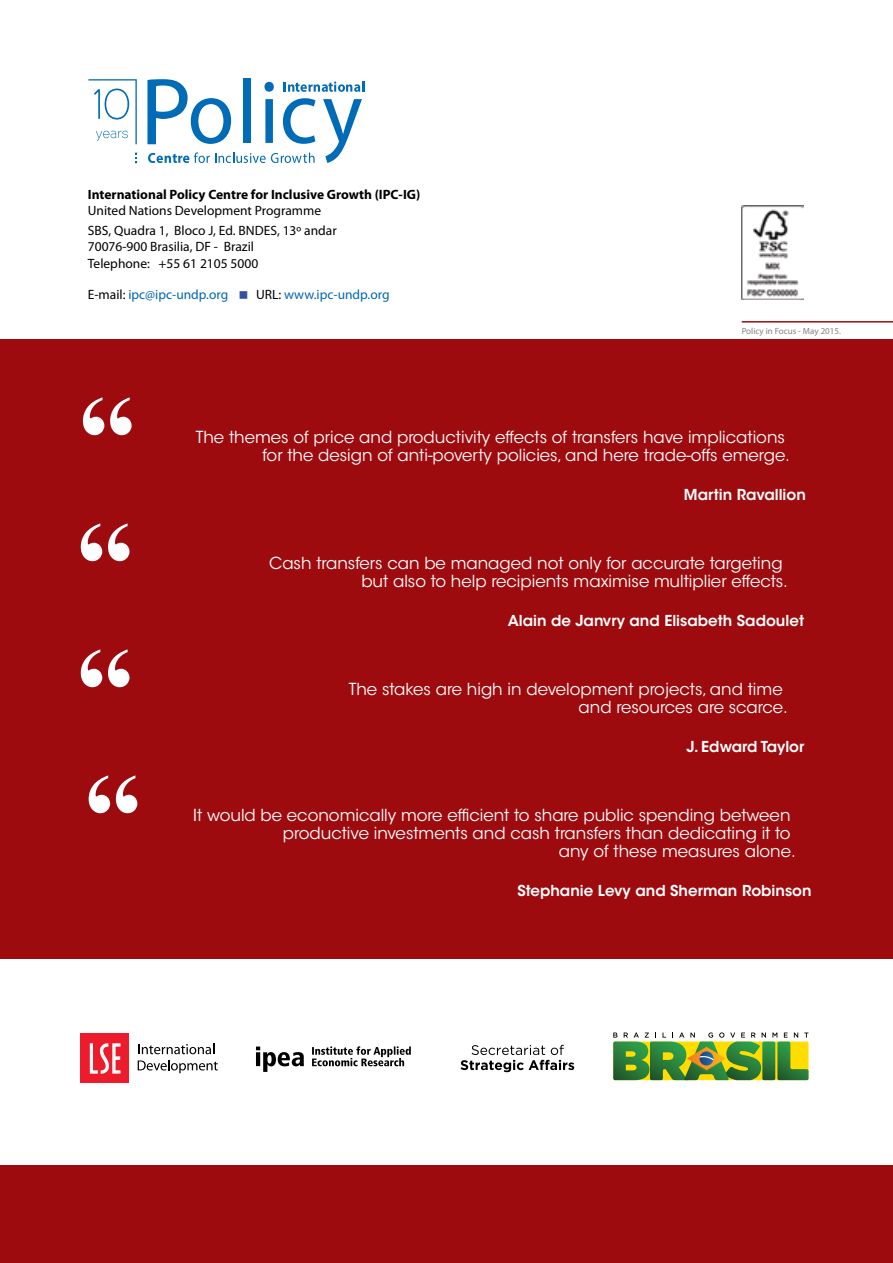
<style>
.page{position:relative;width:893px;height:1263px;background:#fff}
.page>*{position:absolute;margin:0;border:0;box-sizing:border-box;transform-origin:0 0}
.t1{font:700 115.95px "Times New Roman";color:#fff}
.t2{font:16.5px/18px "ITC Avant Garde Std";color:#fff}
.t3{font:600 15px "ITC Avant Garde Std";color:#fff}
.t4{font:13.5px/20.4px "Myriad Pro";color:#000}
.t5{font:700 13.5px "Myriad Pro";color:#000}
.t6{font:13.5px "Myriad Pro";color:#0066b3}
.t7{font:9px "Myriad Pro";color:#808285}
.s1{color:#000}
</style>
<div class="page">
<img style="left:742px;top:206px;width:61px;height:94px">
<div style="left:0;top:339px;width:893px;height:924px;background:#9e0b0f"></div>
<div style="left:0;top:960px;width:893px;height:205px;background:#fff"></div>
<svg style="left:256px;top:1046px;width:48px;height:26px"></svg>
<svg style="left:312px;top:1046px;width:99px;height:20px"></svg>
<svg style="left:284px;top:81px;width:80px;height:11px"></svg>
<svg style="left:147px;top:79px;width:84px;height:65px"></svg>
<div style="left:243px;top:79px;width:8px;height:64px;background:#006bb6"></div>
<svg style="left:264px;top:82px;width:10px;height:61px"></svg>
<svg style="left:283px;top:98px;width:32px;height:46px"></svg>
<svg style="left:323px;top:99px;width:39px;height:64px"></svg>
<svg style="left:148px;top:152px;width:167px;height:11px"></svg>
<svg style="left:135px;top:153px;width:2px;height:10px"></svg>
<svg style="left:88px;top:79px;width:49px;height:65px"></svg>
<svg style="left:613px;top:1032px;width:195px;height:48px;background:#80a650"></svg>
<svg style="left:461px;top:1045px;width:113px;height:27px"></svg>
<hr style="left:742px;top:321px;width:151px;height:2px;background:#9e0b0f">
<div style="left:81px;top:1034px;width:48px;height:49px;background:#ed1c2c"></div>
<svg style="left:90px;top:1043px;width:30px;height:31px"></svg>
<svg style="left:138px;top:1044px;width:76px;height:10px"></svg>
<svg style="left:138px;top:1060px;width:80px;height:13px"></svg>
<p class="t5" style="left:88px;top:185px;width:334px">International Policy Centre for Inclusive Growth (IPC-IG)</p>
<p class="t4" style="left:88px;top:200px;width:250px">United Nations Development Programme<br>SBS, Quadra 1, Bloco J, Ed. BNDES, 13º andar</p>
<p class="t4" style="left:88px;top:238px;width:172px;line-height:16.2px">70076-900 Brasilia, DF - Brazil<br>Telephone: +55 61 2105 5000</p>
<p class="t6" style="left:88px;top:286px;width:142px"><span class="s1">E-mail:</span> ipc@ipc-undp.org</p>
<p class="t6" style="left:256px;top:286px;width:135px"><span class="s1">URL:</span> www.ipc-undp.org</p>
<p class="t7" style="left:742px;top:325px;width:101px">Policy in Focus - May 2015.</p>
<h1 class="t1" style="left:78px;top:357px;width:59px">“</h1>
<h1 class="t1" style="left:76px;top:483px;width:59px">“</h1>
<h1 class="t1" style="left:76px;top:609px;width:59px">“</h1>
<h1 class="t1" style="left:84px;top:735px;width:59px">“</h1>
<p class="t2" style="left:262px;top:428px;width:529px;text-indent:-67px">The themes of price and productivity effects of transfers have implications for the design of anti-poverty policies, and here trade-offs emerge.</p>
<p class="t3" style="left:684px;top:485px;width:123px">Martin Ravallion</p>
<p class="t2" style="left:361px;top:554px;width:428px;text-indent:-92px">Cash transfers can be managed not only for accurate targeting but also to help recipients maximise multiplier effects.</p>
<p class="t3" style="left:508px;top:611px;width:298px">Alain de Janvry and Elisabeth Sadoulet</p>
<p class="t2" style="left:579px;top:680px;width:211px;text-indent:-230px">The stakes are high in development projects, and time and resources are scarce.</p>
<p class="t3" style="left:686px;top:737px;width:119px">J. Edward Taylor</p>
<p class="t2" style="left:193px;top:806px;width:599px">It would be economically more efficient to share public spending between</p>
<p class="t2" style="left:283px;top:824px;width:509px">productive investments and cash transfers than dedicating it to</p>
<p class="t2" style="left:559px;top:842px;width:238px">any of these measures alone.</p>
<p class="t3" style="left:517px;top:881px;width:296px">Stephanie Levy and Sherman Robinson</p>
</div>
